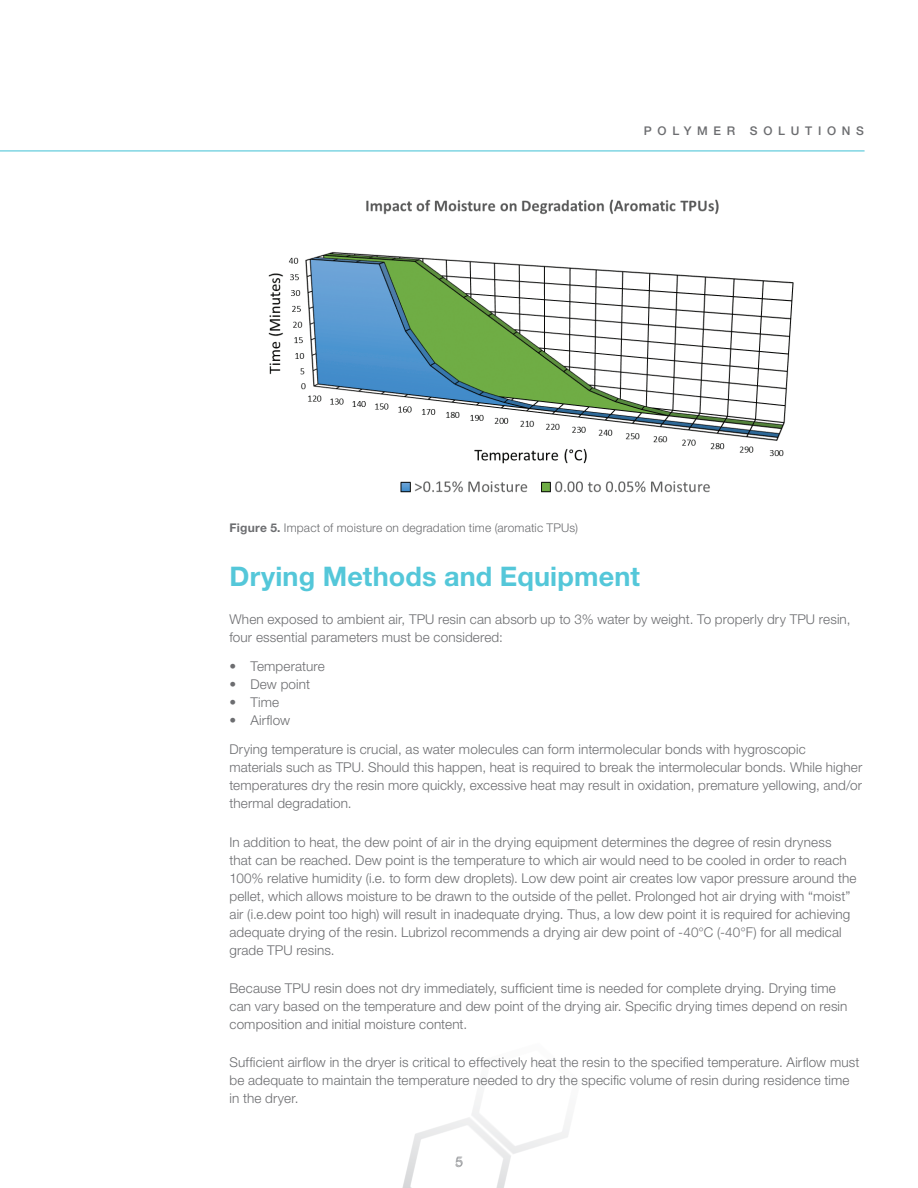
<style>
.page{position:relative;width:918px;height:1188px;background:#fff}
.page>*{position:absolute;margin:0;border:0;box-sizing:border-box;transform-origin:0 0}
.notes_italics{font:700 27px "Helvetica Neue LT Pro";letter-spacing:.005em;color:#54c7d9}
.body_copy{font:300 13.5px/18px "Helvetica Neue LT Pro";letter-spacing:.01em;color:#6c6d70}
.t1{font:300 13.5px "Helvetica Neue LT Pro";color:#95979a}
.notes_italics-2{font:300 12px "Helvetica Neue LT Pro";letter-spacing:.01em;color:#6c6d70}
.t2{font:500 12px "Helvetica Neue LT Pro";letter-spacing:.475em;color:#6c6d70}
.s1{font-weight:700}
</style>
<div class="page">
<hr style="left:0;top:150px;width:865px;height:1px;background:#54c7d9">
<svg style="left:402px;top:1095px;width:169px;height:93px"></svg>
<img style="left:268px;top:199px;width:526px;height:294px">
<p class="t2" style="left:644px;top:124px;width:222px">POLYMER SOLUTIONS</p>
<p class="notes_italics-2" style="left:230px;top:521px;width:350px"><span class="s1">Figure 5.</span> Impact of moisture on degradation time (aromatic TPUs)</p>
<p class="notes_italics" style="left:230px;top:559px;width:412px">Drying Methods and Equipment</p>
<p class="body_copy" style="left:230px;top:610px;width:623px">When exposed to ambient air, TPU resin can absorb up to 3% water by weight. To properly dry TPU resin, four essential parameters must be considered:</p>
<p class="body_copy" style="left:230px;top:657px;width:97px">• Temperature</p>
<p class="body_copy" style="left:230px;top:675px;width:82px">• Dew point</p>
<p class="body_copy" style="left:230px;top:693px;width:51px">• Time</p>
<p class="body_copy" style="left:230px;top:711px;width:62px">• Airflow</p>
<p class="body_copy" style="left:230px;top:740px;width:634px">Drying temperature is crucial, as water molecules can form intermolecular bonds with hygroscopic<br>materials such as TPU. Should this happen, heat is required to break the intermolecular bonds. While higher temperatures dry the resin more quickly, excessive heat may result in oxidation, premature yellowing, and/or thermal degradation.</p>
<p class="body_copy" style="left:230px;top:833px;width:628px">In addition to heat, the dew point of air in the drying equipment determines the degree of resin dryness that can be reached. Dew point is the temperature to which air would need to be cooled in order to reach 100% relative humidity (i.e. to form dew droplets). Low dew point air creates low vapor pressure around the pellet, which allows moisture to be drawn to the outside of the pellet. Prolonged hot air drying with “moist” air (i.e.dew point too high) will result in inadequate drying. Thus, a low dew point it is required for achieving adequate drying of the resin. Lubrizol recommends a drying air dew point of -40°C (-40°F) for all medical grade TPU resins.</p>
<p class="body_copy" style="left:230px;top:979px;width:620px">Because TPU resin does not dry immediately, sufficient time is needed for complete drying. Drying time can vary based on the temperature and dew point of the drying air. Specific drying times depend on resin composition and initial moisture content.</p>
<p class="body_copy" style="left:230px;top:1053px;width:631px">Sufficient airflow in the dryer is critical to effectively heat the resin to the specified temperature. Airflow must be adequate to maintain the temperature needed to dry the specific volume of resin during residence time in the dryer.</p>
<p class="t1" style="left:456px;top:1153px;width:9px">5</p>
</div>
